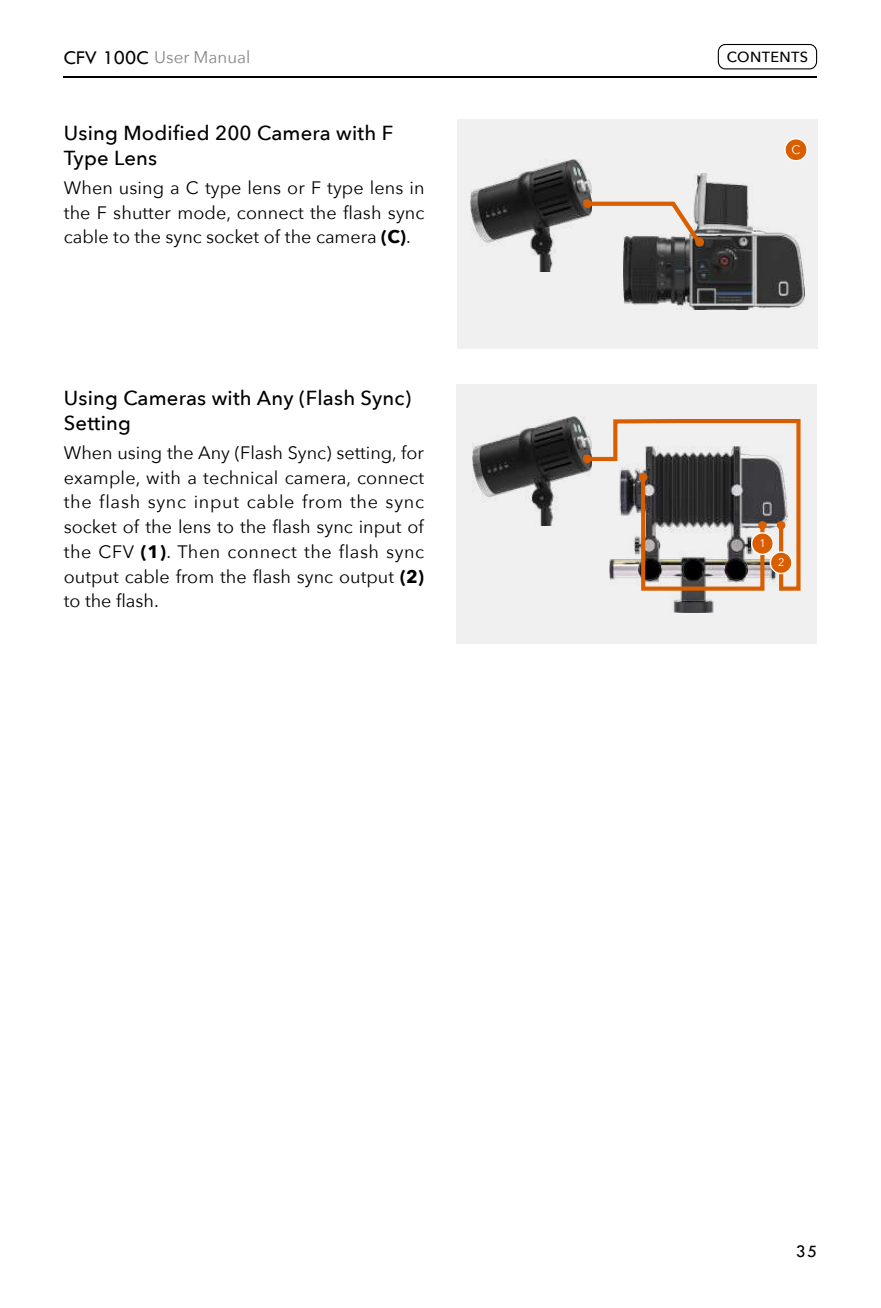
<style>
.page{position:relative;width:881px;height:1308px;background:#fff}
.page>*{position:absolute;margin:0;border:0;box-sizing:border-box;transform-origin:0 0}
.t1{font:500 20.25px/24.8px "Avenir Next";letter-spacing:.01em;color:#000}
.t2{font:18px/24.8px "Avenir Next";color:#000;text-align:justify}
.t3{font:18px "Tw Cen";color:#000}
.t4{font:16.88px "Avenir Next";color:#878787}
.t5{font:500 14.62px "Avenir Next";letter-spacing:.025em;color:#000}
.t6{font:12.38px "Avenir Next";color:#fff}
.t7{font:11.03px "Avenir Next";color:#fff}
.s1{font-family:"Tw Cen";font-size:20.25px;color:#000}
.s2{font-weight:700}
</style>
<div class="page">
<hr style="left:64px;top:77px;width:752px;height:1px;background:#000">
<div style="left:717px;top:44px;width:99px;height:25px;border:1px solid #000;border-radius:7px"></div>
<div style="left:456px;top:120px;width:360px;height:229px;background:#f0f0f0"></div>
<img style="left:623px;top:173px;width:180px;height:136px">
<img style="left:470px;top:160px;width:121px;height:111px">
<svg style="left:582px;top:199px;width:123px;height:50px"></svg>
<div style="left:695px;top:237px;width:8px;height:9px;background:#d95e00;border-radius:50%"></div>
<div style="left:784px;top:139px;width:22px;height:22px;background:#d95e00;border-radius:50%"></div>
<div style="left:784px;top:138px;width:23px;height:23px;border:1px solid #fff;border-radius:50%"></div>
<div style="left:456px;top:384px;width:360px;height:260px;background:#f0f0f0"></div>
<img style="left:472px;top:416px;width:109px;height:109px">
<img style="left:673px;top:593px;width:41px;height:19px">
<svg style="left:580px;top:417px;width:221px;height:176px"></svg>
<div style="left:638px;top:473px;width:9px;height:8px;background:#d95e00;border-radius:50%"></div>
<svg style="left:757px;top:521px;width:9px;height:8px"></svg>
<div style="left:776px;top:521px;width:9px;height:8px;background:#d95e00;border-radius:50%"></div>
<div style="left:582px;top:455px;width:9px;height:8px;background:#d95e00;border-radius:50%"></div>
<div style="left:751px;top:533px;width:21px;height:21px;background:#d95e00;border-radius:50%"></div>
<div style="left:750px;top:532px;width:23px;height:23px;border:1px solid #fff;border-radius:50%"></div>
<div style="left:770px;top:552px;width:21px;height:21px;background:#d95e00;border-radius:50%"></div>
<div style="left:769px;top:551px;width:23px;height:23px;border:1px solid #fff;border-radius:50%"></div>
<p class="t4" style="left:64px;top:43px;width:188px"><span class="s1">CFV 100C</span> User Manual</p>
<p class="t5" style="left:726px;top:45px;width:83px">CONTENTS</p>
<p class="t1" style="left:64px;top:120px;width:331px">Using Modified 200 Camera with F<br>Type Lens</p>
<p class="t2" style="left:64px;top:174px;width:362px">When using a C type lens or F type lens in the F shutter mode, connect the flash sync cable to the sync socket of the camera <span class="s2">(C)</span>.</p>
<p class="t1" style="left:64px;top:385px;width:348px">Using Cameras with Any (Flash Sync)<br>Setting</p>
<p class="t2" style="left:64px;top:439px;width:362px">When using the Any (Flash Sync) setting, for example, with a technical camera, connect the flash sync input cable from the sync socket of the lens to the flash sync input of the CFV <span class="s2">(1)</span>. Then connect the flash sync output cable from the flash sync output <span class="s2">(2) </span>to the flash.</p>
<p class="t6" style="left:791px;top:140px;width:10px">C</p>
<p class="t7" style="left:759px;top:534px;width:8px">1</p>
<p class="t7" style="left:777px;top:553px;width:8px">2</p>
<p class="t3" style="left:795px;top:1240px;width:23px">35</p>
</div>
